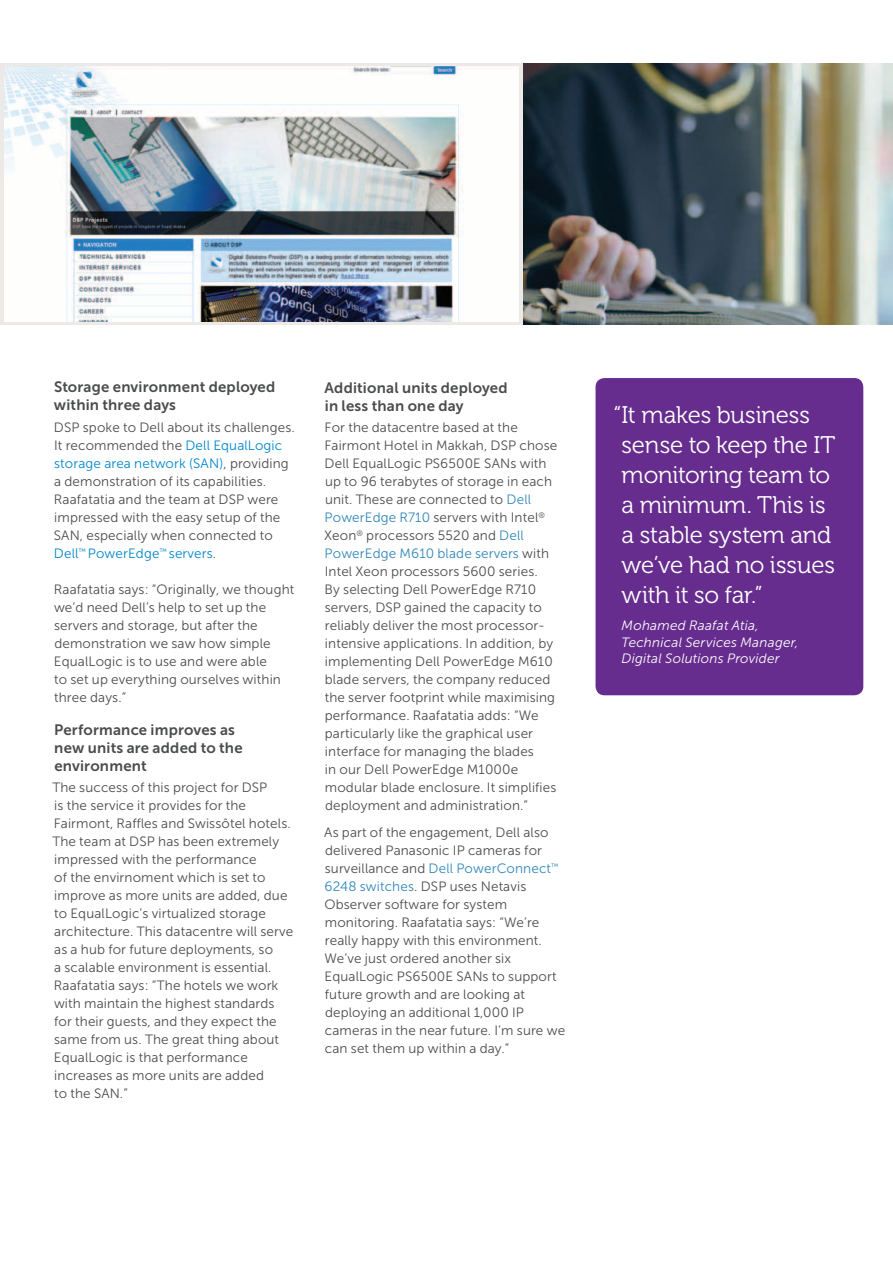
<style>
.page{position:relative;width:893px;height:1263px;background:#fff}
.page>*{position:absolute;margin:0;border:0;box-sizing:border-box;transform-origin:0 0}
.t1{font:24px/30px "Museo For Dell 300";letter-spacing:-.01em;color:#fff}
.t2{font:15px/18px "Museo Sans For Dell 700";letter-spacing:.015em;color:#4b4c4d}
.t3{font:13.5px/18px "Museo Sans For Dell 300";letter-spacing:.01em;color:#4b4c4d}
.t4{font:italic 13.5px/16.5px "Museo Sans For Dell 300";letter-spacing:.015em;color:#fff}
.s1{color:#0087cb}
.s2{color:#3287ba}
</style>
<div class="page">
<div style="left:0;top:63px;width:893px;height:261px;background:#ece9e7"></div>
<img style="left:523px;top:63px;width:370px;height:261px">
<div style="left:596px;top:378px;width:267px;height:317px;background:#662d8e;border-radius:9px"></div>
<img style="left:4px;top:66px;width:515px;height:255px">
<p class="t2" style="left:54px;top:377px;width:223px">Storage environment deployed within three days</p>
<p class="t3" style="left:54px;top:418px;width:242px">DSP spoke to Dell about its challenges.<br>It recommended the <span class="s1">Dell EqualLogic storage area network (SAN)</span>, providing a demonstration of its capabilities.<br>Raafatatia and the team at DSP were impressed with the easy setup of the SAN, especially when connected to <span class="s1">Dell</span><sup>™</sup> <span class="s1">PowerEdge</span><sup>™</sup> <span class="s1">servers</span>.</p>
<p class="t3" style="left:54px;top:580px;width:242px">Raafatatia says: “Originally, we thought we’d need Dell’s help to set up the servers and storage, but after the demonstration we saw how simple<br>EqualLogic is to use and were able<br>to set up everything ourselves within three days.”</p>
<p class="t2" style="left:54px;top:721px;width:190px">Performance improves as new units are added to the environment</p>
<p class="t3" style="left:52px;top:778px;width:242px">The success of this project for DSP<br>is the service it provides for the Fairmont, Raffles and Swissôtel hotels.<br>The team at DSP has been extremely impressed with the performance<br>of the envirnoment which is set to improve as more units are added, due to EqualLogic’s virtualized storage architecture. This datacentre will serve as a hub for future deployments, so<br>a scalable environment is essential.<br>Raafatatia says: “The hotels we work with maintain the highest standards for their guests, and they expect the same from us. The great thing about EqualLogic is that performance increases as more units are added<br>to the SAN.”</p>
<p class="t2" style="left:324px;top:379px;width:185px">Additional units deployed in less than one day</p>
<p class="t3" style="left:324px;top:418px;width:235px">For the datacentre based at the Fairmont Hotel in Makkah, DSP chose Dell EqualLogic PS6500E SANs with up to 96 terabytes of storage in each unit. These are connected to <span class="s2">Dell PowerEdge R710</span> servers with Intel<sup>® </sup>Xeon<sup>®</sup> processors 5520 and <span class="s2">Dell PowerEdge M610 blade servers</span> with Intel Xeon processors 5600 series.<br>By selecting Dell PowerEdge R710 servers, DSP gained the capacity to reliably deliver the most processor&shy;intensive applications. In addition, by implementing Dell PowerEdge M610 blade servers, the company reduced the server footprint while maximising performance. Raafatatia adds: “We particularly like the graphical user interface for managing the blades<br>in our Dell PowerEdge M1000e modular blade enclosure. It simplifies deployment and administration.”</p>
<p class="t3" style="left:324px;top:823px;width:242px">As part of the engagement, Dell also delivered Panasonic IP cameras for surveillance and <span class="s2">Dell PowerConnect</span><sup>™ </sup><span class="s2">6248 switches</span>. DSP uses Netavis Observer software for system monitoring. Raafatatia says: “We’re really happy with this environment.<br>We’ve just ordered another six EqualLogic PS6500E SANs to support future growth and are looking at deploying an additional 1,000 IP cameras in the near future. I’m sure we can set them up within a day.”</p>
<h1 class="t1" style="left:622px;top:400px;width:215px;text-indent:-8px">“It makes business sense to keep the IT monitoring team to a minimum. This is a stable system and we’ve had no issues with it so far.”</h1>
<p class="t4" style="left:622px;top:617px;width:178px">Mohamed Raafat Atia,<br>Technical Services Manager,<br>Digital Solutions Provider</p>
</div>
